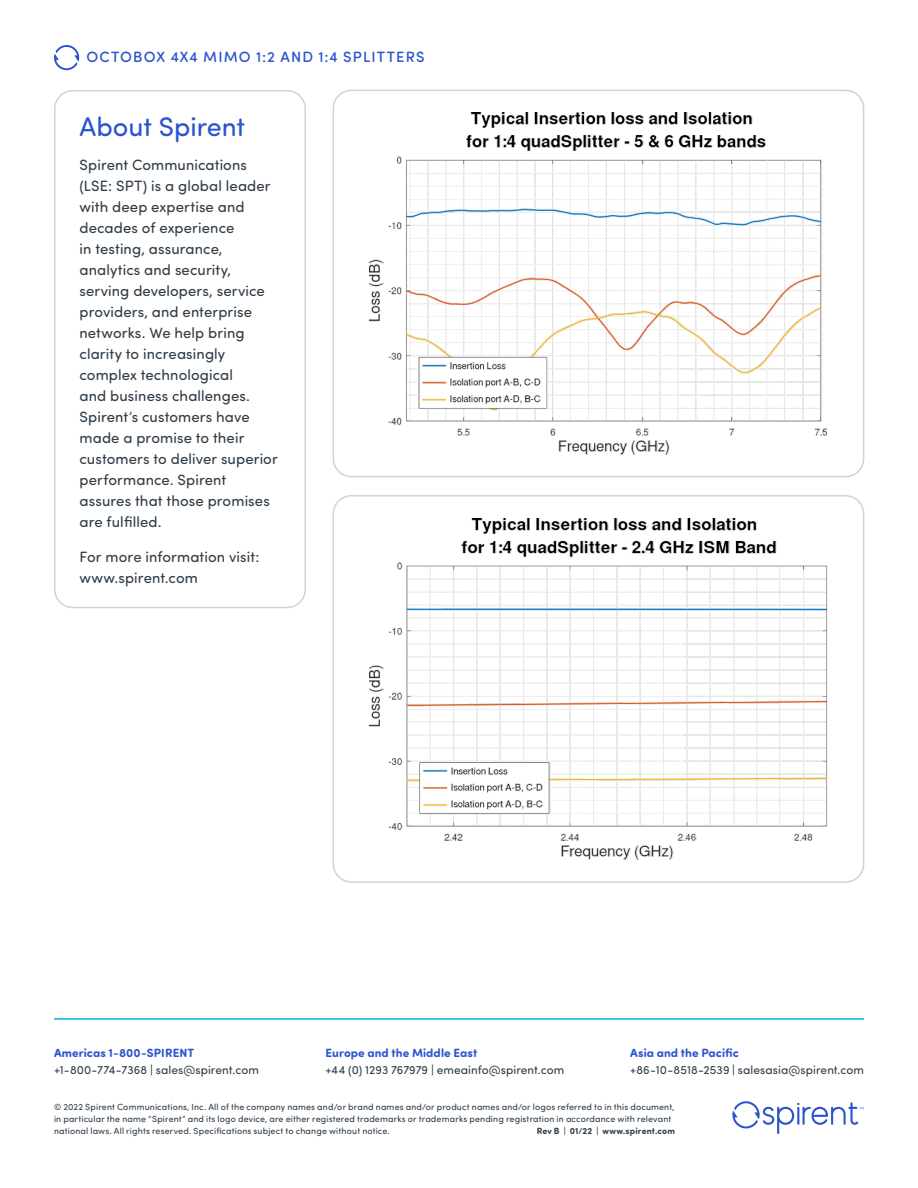
<style>
.page{position:relative;width:918px;height:1188px;background:#fff}
.page>*{position:absolute;margin:0;border:0;box-sizing:border-box;transform-origin:0 0}
.t1{font:27px "Sofia Pro Soft";letter-spacing:-.005em;color:#2c54cd}
.t2{font:15px/21px "Sofia Pro Soft";letter-spacing:.01em;color:#323e48}
.t3{font:500 15px "Sofia Pro Soft";letter-spacing:.075em;color:#2c54cd}
.t4{font:12px "Sofia Pro Soft";letter-spacing:.005em;color:#323e48}
.t5{font:700 12px "Sofia Pro Soft";letter-spacing:.005em;color:#2c54cd}
.t6{font:9px/12px "Sofia Pro Soft";letter-spacing:.015em;color:#323e48}
.t7{font:700 9px "Sofia Pro Soft";letter-spacing:.015em;color:#323e48}
</style>
<div class="page">
<svg style="left:54px;top:45px;width:25px;height:25px"></svg>
<svg style="left:732px;top:1101px;width:132px;height:33px"></svg>
<hr style="left:54px;top:1018px;width:810px;height:2px;background:#08b1e1">
<div style="left:54px;top:90px;width:252px;height:518px;border:2px solid #d2d2d2;border-radius:18px"></div>
<img style="left:369px;top:113px;width:459px;height:341px">
<div style="left:333px;top:90px;width:531px;height:387px;border:2px solid #d2d2d2;border-radius:18px"></div>
<img style="left:369px;top:518px;width:459px;height:342px">
<div style="left:333px;top:495px;width:531px;height:388px;border:2px solid #d2d2d2;border-radius:18px"></div>
<p class="t3" style="left:87px;top:46px;width:339px">OCTOBOX 4X4 MIMO 1:2 AND 1:4 SPLITTERS</p>
<h1 class="t1" style="left:80px;top:108px;width:167px">About Spirent</h1>
<p class="t2" style="left:80px;top:154px;width:200px">Spirent Communications (LSE: SPT) is a global leader with deep expertise and decades of experience<br>in testing, assurance, analytics and security, serving developers, service providers, and enterprise networks. We help bring clarity to increasingly complex technological<br>and business challenges.<br>Spirent’s customers have made a promise to their customers to deliver superior performance. Spirent assures that those promises are fulfilled.</p>
<p class="t2" style="left:80px;top:545px;width:181px">For more information visit: www.spirent.com</p>
<p class="t5" style="left:630px;top:1045px;width:110px">Asia and the Pacific</p>
<p class="t4" style="left:630px;top:1062px;width:235px">+86-10-8518-2539 | salesasia@spirent.com</p>
<p class="t6" style="left:54px;top:1100px;width:622px">© 2022 Spirent Communications, Inc. All of the company names and/or brand names and/or product names and/or logos referred to in this document, in particular the name “Spirent” and its logo device, are either registered trademarks or trademarks pending registration in accordance with relevant national laws. All rights reserved. Specifications subject to change without notice.</p>
<p class="t5" style="left:326px;top:1045px;width:153px">Europe and the Middle East</p>
<p class="t4" style="left:326px;top:1062px;width:240px">+44 (0) 1293 767979 | emeainfo@spirent.com</p>
<p class="t5" style="left:54px;top:1045px;width:142px">Americas 1-800-SPIRENT</p>
<p class="t4" style="left:54px;top:1062px;width:206px">+1-800-774-7368 | sales@spirent.com</p>
<p class="t7" style="left:537px;top:1124px;width:140px">Rev B | 01/22 | www.spirent.com</p>
</div>
